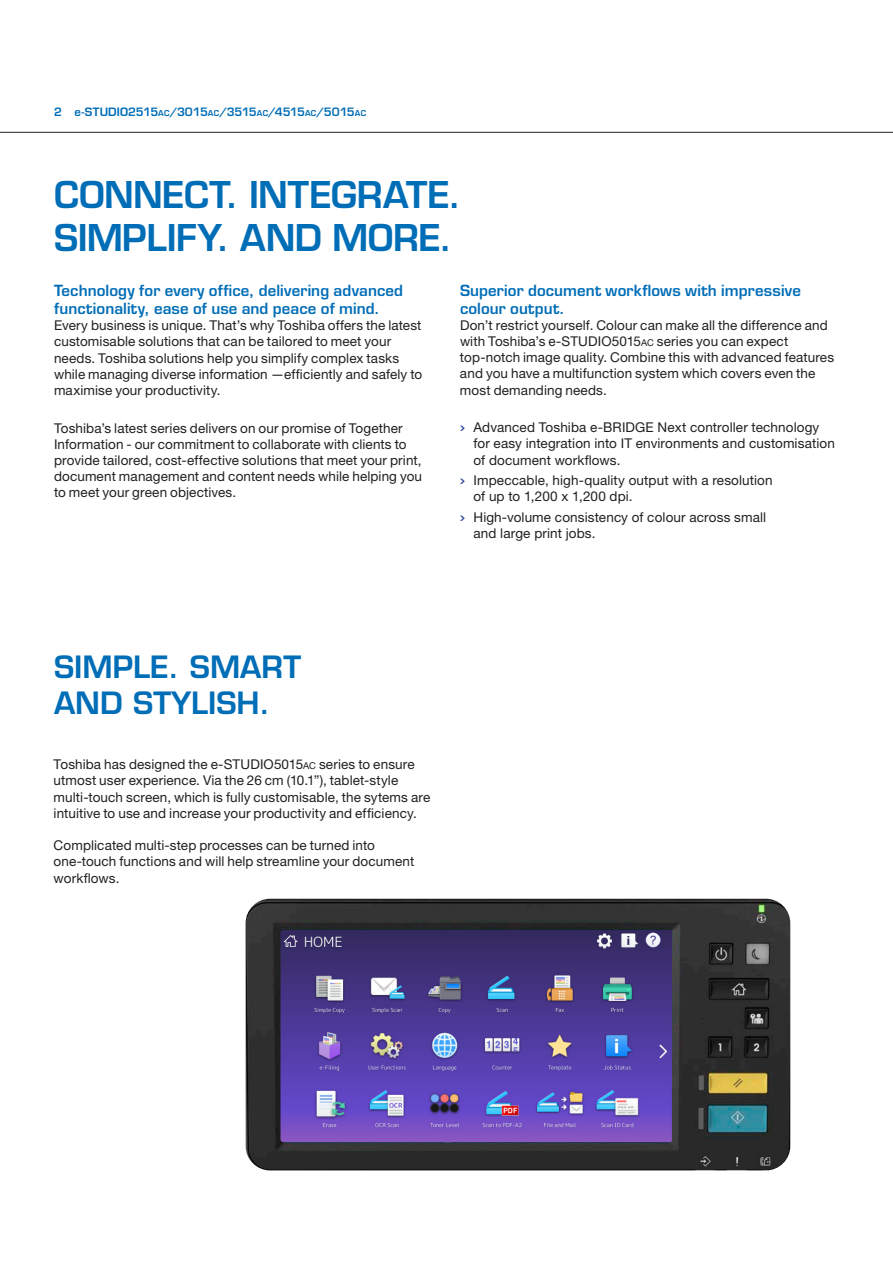
<style>
.page{position:relative;width:893px;height:1263px;background:#fff}
.page>*{position:absolute;margin:0;border:0;box-sizing:border-box;transform-origin:0 0}
.Section_title_gradie{font:600 36px/43.2px "Eurostile LT Std";letter-spacing:-.015em;color:#006db7}
.t1{font:600 30px "Eurostile LT Std";color:#006db7}
.Sub_heading_level_1{font:600 15px/18px "Eurostile LT Std";letter-spacing:.01em;color:#006db7}
.Main_text_BLACK{font:13.5px/16.2px "Helvetica Neue LT Std";letter-spacing:.01em;color:#231f20}
.Sub_heading_level_1-2{font:13.5px/16.2px "Helvetica Neue LT Std";letter-spacing:.01em;color:#231f20}
.t2{font:600 11.25px "Eurostile LT Std";color:#006db7}
.s1{font-size:7.8px}
.s2{font-size:9.45px}
.s3{font-family:"Chevron";color:#2b439b}
</style>
<div class="page">
<img style="left:246px;top:899px;width:544px;height:271px">
<img style="left:280px;top:930px;width:392px;height:212px">
<hr style="left:0;top:132px;width:893px;height:1px;background:#231f20">
<p class="t2" style="left:54px;top:104px;width:314px">2 e-STUDIO2515<span class="s1">AC</span>/3015<span class="s1">AC</span>/3515<span class="s1">AC</span>/4515<span class="s1">AC</span>/5015<span class="s1">AC</span></p>
<p class="Section_title_gradie" style="left:54px;top:173px;width:409px">CONNECT. INTEGRATE.<br>SIMPLIFY. AND MORE.</p>
<p class="Sub_heading_level_1" style="left:54px;top:281px;width:351px">Technology for every office, delivering advanced functionality, ease of use and peace of mind.</p>
<p class="Main_text_BLACK" style="left:54px;top:317px;width:370px">Every business is unique. That’s why Toshiba offers the latest customisable solutions that can be tailored to meet your needs. Toshiba solutions help you simplify complex tasks while managing diverse information —efficiently and safely to maximise your productivity.</p>
<p class="Main_text_BLACK" style="left:54px;top:419px;width:370px">Toshiba’s latest series delivers on our promise of Together Information - our commitment to collaborate with clients to provide tailored, cost-effective solutions that meet your print, document management and content needs while helping you to meet your green objectives.</p>
<p class="Sub_heading_level_1" style="left:460px;top:281px;width:343px">Superior document workflows with impressive colour output.</p>
<p class="Main_text_BLACK" style="left:460px;top:317px;width:376px">Don’t restrict yourself. Colour can make all the difference and with Toshiba’s e-STUDIO5015<span class="s2">AC</span> series you can expect top-notch image quality. Combine this with advanced features and you have a multifunction system which covers even the most demanding needs.</p>
<p class="Main_text_BLACK" style="left:473px;top:419px;width:363px;text-indent:-14px"><span class="s3">•</span> Advanced Toshiba e-BRIDGE Next controller technology for easy integration into IT environments and customisation of document workflows.</p>
<p class="Main_text_BLACK" style="left:473px;top:472px;width:301px;text-indent:-14px"><span class="s3">•</span> Impeccable, high-quality output with a resolution of up to 1,200 x 1,200 dpi.</p>
<p class="Main_text_BLACK" style="left:473px;top:509px;width:294px;text-indent:-14px"><span class="s3">•</span> High-volume consistency of colour across small and large print jobs.</p>
<p class="t1" style="left:54px;top:648px;width:248px">SIMPLE. SMART</p>
<p class="t1" style="left:54px;top:684px;width:218px">AND STYLISH.</p>
<p class="Sub_heading_level_1-2" style="left:54px;top:756px;width:378px">Toshiba has designed the e-STUDIO5015<span class="s2">AC</span> series to ensure utmost user experience. Via the 26 cm (10.1”), tablet-style multi-touch screen, which is fully customisable, the sytems are intuitive to use and increase your productivity and efficiency.</p>
<p class="Sub_heading_level_1-2" style="left:54px;top:837px;width:362px">Complicated multi-step processes can be turned into one-touch functions and will help streamline your document workflows.</p>
</div>
